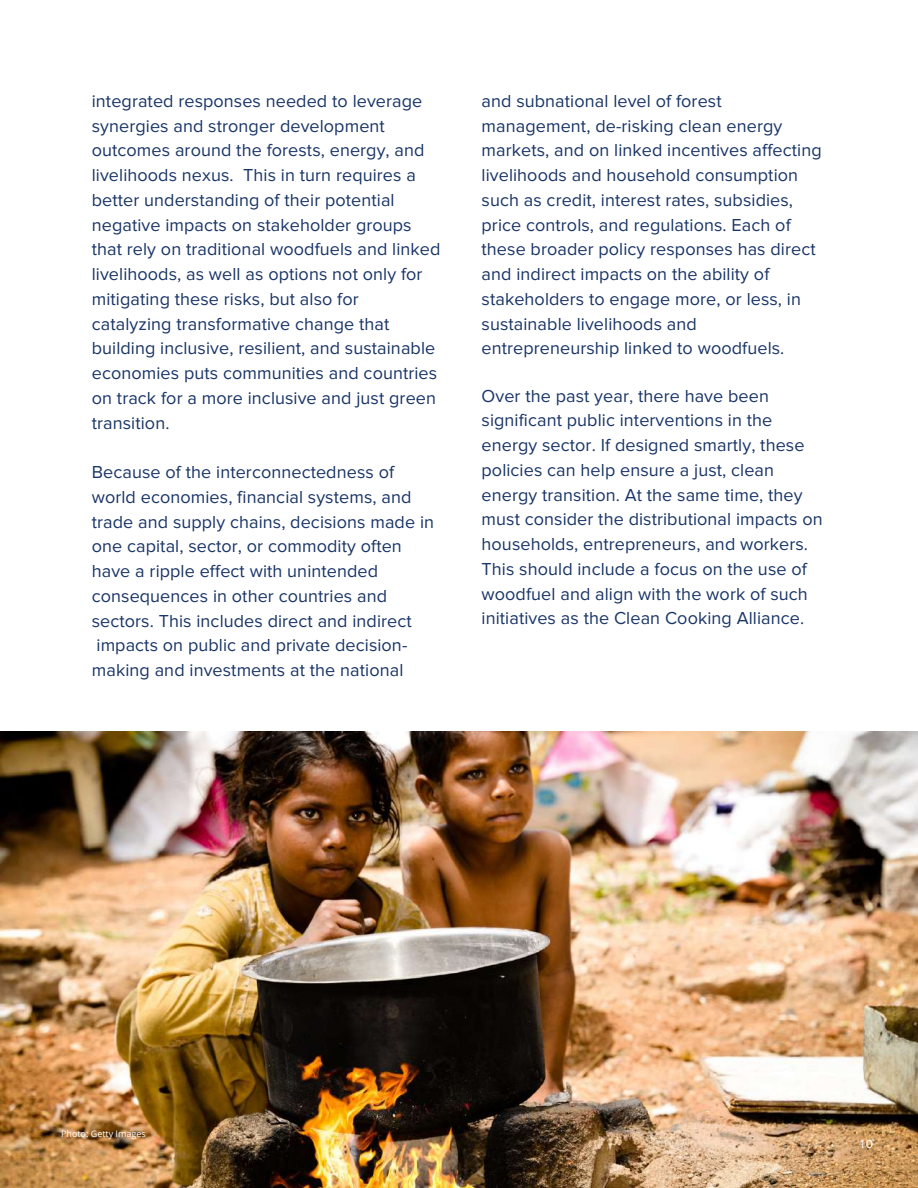
<style>
.page{position:relative;width:918px;height:1188px;background:#fff}
.page>*{position:absolute;margin:0;border:0;box-sizing:border-box;transform-origin:0 0}
.t1{font:18px/24.8px "Proxima Nova";letter-spacing:.005em;color:#1a3567}
.t2{font:12px "Proxima Nova";color:#fff}
.t3{font:9px "Open Sans";color:#fff}
</style>
<div class="page">
<img style="left:0;top:732px;width:918px;height:456px">
<p class="t1" style="left:92px;top:89px;width:350px">integrated responses needed to leverage synergies and stronger development outcomes around the forests, energy, and livelihoods nexus. This in turn requires a better understanding of their potential negative impacts on stakeholder groups that rely on traditional woodfuels and linked livelihoods, as well as options not only for mitigating these risks, but also for catalyzing transformative change that building inclusive, resilient, and sustainable economies puts communities and countries on track for a more inclusive and just green transition.</p>
<p class="t1" style="left:92px;top:461px;width:344px">Because of the interconnectedness of world economies, financial systems, and trade and supply chains, decisions made in one capital, sector, or commodity often have a ripple effect with unintended consequences in other countries and sectors. This includes direct and indirect impacts on public and private decision&shy;making and investments at the national</p>
<p class="t1" style="left:482px;top:89px;width:342px">and subnational level of forest management, de-risking clean energy markets, and on linked incentives affecting livelihoods and household consumption such as credit, interest rates, subsidies, price controls, and regulations. Each of these broader policy responses has direct and indirect impacts on the ability of stakeholders to engage more, or less, in sustainable livelihoods and entrepreneurship linked to woodfuels.</p>
<p class="t1" style="left:482px;top:384px;width:343px">Over the past year, there have been significant public interventions in the energy sector. If designed smartly, these policies can help ensure a just, clean energy transition. At the same time, they must consider the distributional impacts on households, entrepreneurs, and workers.<br>This should include a focus on the use of woodfuel and align with the work of such initiatives as the Clean Cooking Alliance.</p>
<p class="t3" style="left:61px;top:1127px;width:86px">Photo: Getty Images</p>
<p class="t2" style="left:860px;top:1139px;width:15px">10</p>
</div>
